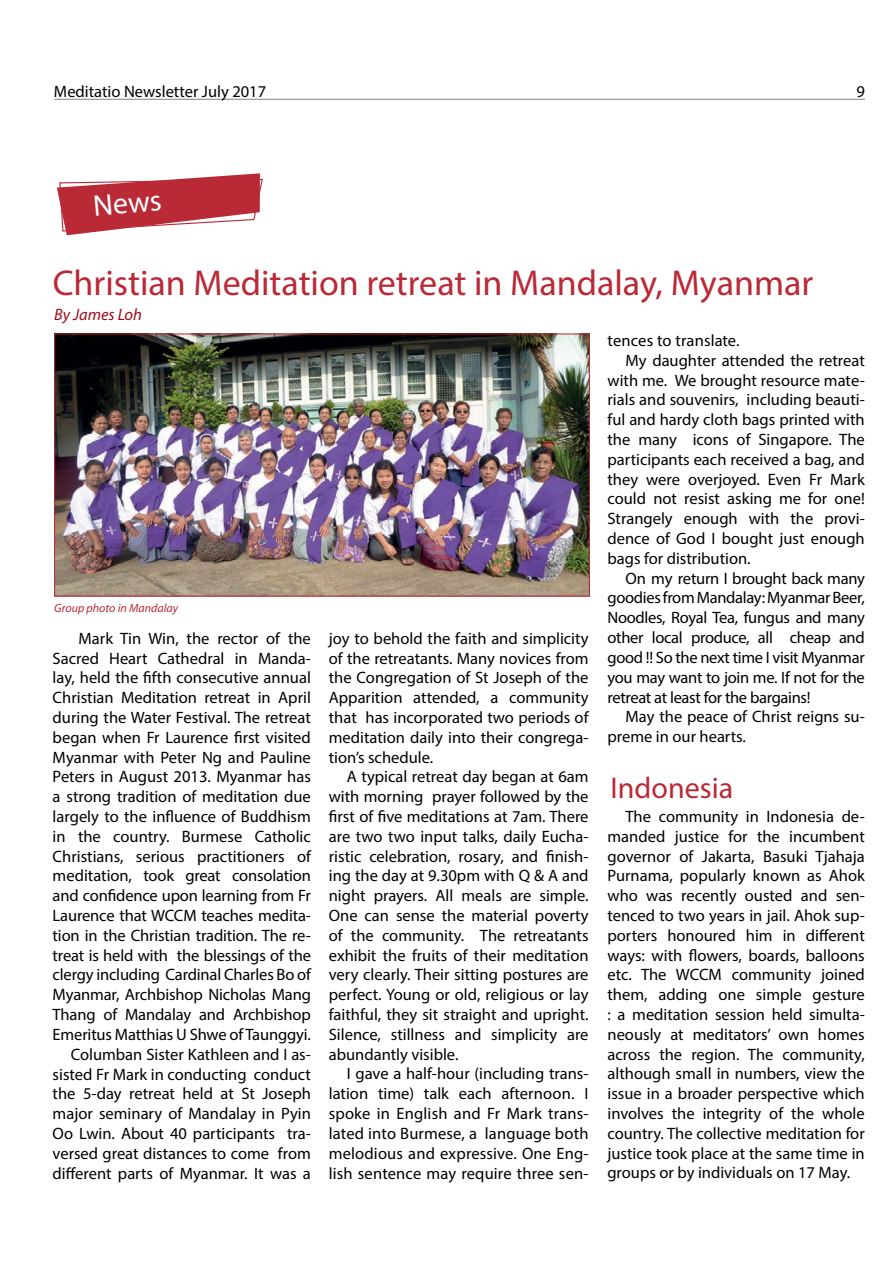
<style>
.page{position:relative;width:894px;height:1263px;background:#fff}
.page>*{position:absolute;margin:0;border:0;box-sizing:border-box;transform-origin:0 0}
.t1{font:36px "Myriad Pro";color:#b92936}
.t2{font:30px "Myriad Pro";color:#b92936}
.t3{font:30px "Myriad Pro";color:#fff}
.t4{font:16.5px/19.8px "Myriad Pro";color:#000;text-align:justify}
.t5{font:16.5px "Myriad Pro";letter-spacing:-.02em;color:#000}
.t6{font:italic 16.5px "Myriad Pro";color:#a10a18}
.t7{font:italic 12px "Myriad Pro";color:#b92936}
</style>
<div class="page">
<hr style="left:54px;top:99px;width:810px;height:1px;background:#000">
<svg style="left:57px;top:173px;width:206px;height:62px"></svg>
<img style="left:56px;top:335px;width:531px;height:259px">
<div style="left:54px;top:333px;width:535px;height:263px;border:1px solid #b92936"></div>
<p class="t4" style="left:54px;top:82px;width:214px">Meditatio Newsletter July 2017</p>
<p class="t4" style="left:856px;top:82px;width:10px">9</p>
<h2 class="t3" style="left:91px;top:188px;width:70px;rotate:-5deg">News</h2>
<h1 class="t1" style="left:53px;top:261px;width:761px">Christian Meditation retreat in Mandalay, Myanmar</h1>
<p class="t6" style="left:54px;top:304px;width:89px">By James Loh</p>
<p class="t7" style="left:54px;top:600px;width:125px">Group photo in Mandalay</p>
<p class="t4" style="left:53px;top:628px;width:260px;text-align:right">Mark Tin Win, the rector of the Sacred Heart Cathedral in Manda&shy;lay, held the fifth consecutive annual Christian Meditation retreat in April during the Water Festival. The retreat began when Fr Laurence first visited Myanmar with Peter Ng and Pauline Peters in August 2013. Myanmar has a strong tradition of meditation due largely to the influence of Buddhism in the country. Burmese Catholic Christians, serious practitioners of meditation, took great consolation and confidence upon learning from Fr Laurence that WCCM teaches medita&shy;tion in the Christian tradition. The re&shy;treat is held with the blessings of the clergy including Cardinal Charles Bo of Myanmar, Archbishop Nicholas Mang Thang of Mandalay and Archbishop Emeritus Matthias U Shwe of Taunggyi.<br>Columban Sister Kathleen and I as&shy;sisted Fr Mark in conducting conduct the 5-day retreat held at St Joseph major seminary of Mandalay in Pyin Oo Lwin. About 40 participants tra&shy;versed great distances to come from different parts of Myanmar. It was a</p>
<p class="t4" style="left:329px;top:628px;width:261px">joy to behold the faith and simplicity of the retreatants. Many novices from the Congregation of St Joseph of the Apparition attended, a community that has incorporated two periods of meditation daily into their congrega&shy;tion’s schedule.</p>
<p class="t4" style="left:329px;top:766px;width:261px;text-indent:18px">A typical retreat day began at 6am with morning prayer followed by the first of five meditations at 7am. There are two two input talks, daily Eucha&shy;ristic celebration, rosary, and finish&shy;ing the day at 9.30pm with Q &amp; A and night prayers. All meals are simple.<br>One can sense the material poverty of the community. The retreatants exhibit the fruits of their meditation very clearly. Their sitting postures are perfect. Young or old, religious or lay faithful, they sit straight and upright.<br>Silence, stillness and simplicity are abundantly visible.</p>
<p class="t4" style="left:329px;top:1063px;width:261px;text-indent:18px">I gave a half-hour (including trans&shy;lation time) talk each afternoon. I spoke in English and Fr Mark trans&shy;lated into Burmese, a language both melodious and expressive. One Eng&shy;lish sentence may require three sen-</p>
<p class="t4" style="left:607px;top:330px;width:133px">tences to translate.</p>
<p class="t4" style="left:625px;top:350px;width:241px">My daughter attended the retreat</p>
<p class="t4" style="left:607px;top:370px;width:259px">with me. We brought resource mate-</p>
<p class="t4" style="left:607px;top:390px;width:259px">rials and souvenirs, including beauti-</p>
<p class="t4" style="left:607px;top:409px;width:259px">ful and hardy cloth bags printed with</p>
<p class="t4" style="left:607px;top:429px;width:259px">the many icons of Singapore. The</p>
<p class="t4" style="left:607px;top:449px;width:259px">participants each received a bag, and</p>
<p class="t4" style="left:607px;top:469px;width:259px">they were overjoyed. Even Fr Mark</p>
<p class="t4" style="left:607px;top:489px;width:259px">could not resist asking me for one!</p>
<p class="t4" style="left:607px;top:508px;width:259px">Strangely enough with the provi-</p>
<p class="t4" style="left:607px;top:528px;width:259px">dence of God I bought just enough</p>
<p class="t4" style="left:607px;top:548px;width:145px">bags for distribution.</p>
<p class="t5" style="left:625px;top:568px;width:241px">On my return I brought back many</p>
<p class="t5" style="left:607px;top:588px;width:259px">goodies from Mandalay: Myanmar Beer,</p>
<p class="t5" style="left:607px;top:607px;width:259px">Noodles, Royal Tea, fungus and many</p>
<p class="t5" style="left:607px;top:627px;width:259px">other local produce, all cheap and</p>
<p class="t5" style="left:607px;top:647px;width:259px">good !! So the next time I visit Myanmar</p>
<p class="t5" style="left:607px;top:667px;width:259px">you may want to join me. If not for the</p>
<p class="t5" style="left:607px;top:687px;width:204px">retreat at least for the bargains!</p>
<p class="t4" style="left:625px;top:706px;width:241px">May the peace of Christ reigns su-</p>
<p class="t4" style="left:607px;top:726px;width:140px">preme in our hearts.</p>
<h2 class="t2" style="left:610px;top:769px;width:124px">Indonesia</h2>
<p class="t4" style="left:607px;top:806px;width:259px;text-indent:18px">The community in Indonesia de&shy;manded justice for the incumbent governor of Jakarta, Basuki Tjahaja Purnama, popularly known as Ahok who was recently ousted and sen&shy;tenced to two years in jail. Ahok sup&shy;porters honoured him in different ways: with flowers, boards, balloons etc. The WCCM community joined them, adding one simple gesture : a meditation session held simulta&shy;neously at meditators’ own homes across the region. The community, although small in numbers, view the issue in a broader perspective which involves the integrity of the whole country. The collective meditation for justice took place at the same time in groups or by individuals on 17 May.</p>
</div>
